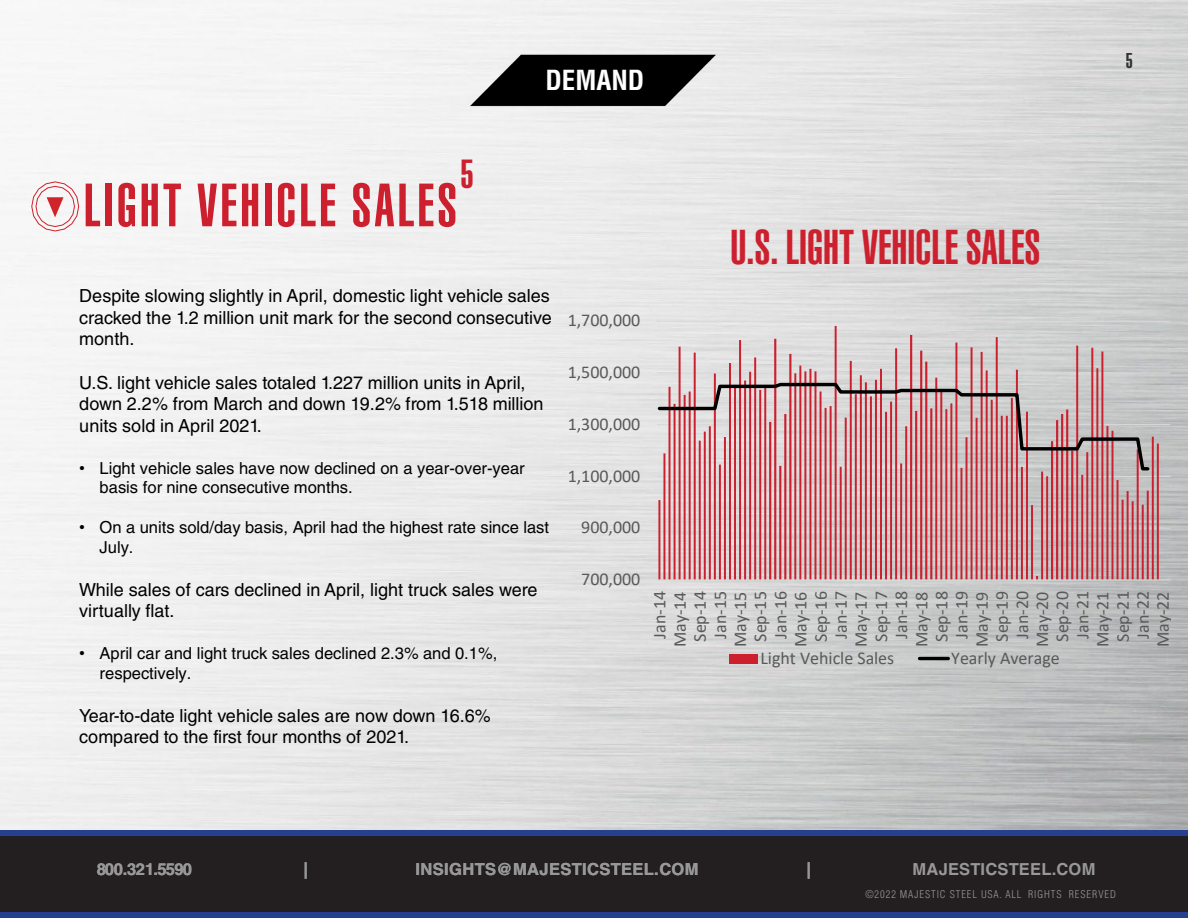
<style>
.page{position:relative;width:1188px;height:918px;background:#fff}
.page>*{position:absolute;margin:0;border:0;box-sizing:border-box;transform-origin:0 0}
.t1{font:60px "Helvetica LT Std Ultra Comp";letter-spacing:.05em;color:#cd202f}
.t2{font:48px "Helvetica LT Std Ultra Comp";color:#cd202e}
.t3{font:39.9px "Helvetica LT Std Ultra Comp";color:#cd202f}
.t4{font:700 condensed 27px "Helvetica LT Std";color:#fff}
.t5{font:21px "Helvetica LT Std Ultra Comp";color:#303335}
.t6{font:18px/21.6px "Helvetica LT Std";color:#000}
.t7{font:18px "Calibri";color:#595959}
.t8{font:16.5px/19.8px "Helvetica LT Std";color:#000}
.t9{font:700 16.5px "Helvetica LT Std";letter-spacing:.015em;color:#989899}
.t10{font:700 16.5px "Helvetica LT Std";letter-spacing:-.045em;color:#989899}
.t11{font:300 condensed 10.5px "Helvetica LT Std";letter-spacing:.09em;color:#989899}
.s1{font-family:"Arial"}
</style>
<div class="page">
<img style="left:0;top:0;width:1188px;height:830px">
<div style="left:0;top:833px;width:1188px;height:82px;background:#231f20"></div>
<div style="left:0;top:912px;width:1188px;height:6px;background:#25408f"></div>
<div style="left:0;top:830px;width:1188px;height:6px;background:#25408f"></div>
<img style="left:469px;top:26px;width:250px;height:106px">
<svg style="left:31px;top:181px;width:49px;height:51px"></svg>
<hr style="left:657px;top:528px;width:513px;height:1px;background:#d9d9d9">
<hr style="left:657px;top:476px;width:513px;height:1px;background:#d9d9d9">
<hr style="left:657px;top:424px;width:513px;height:1px;background:#d9d9d9">
<hr style="left:657px;top:372px;width:513px;height:1px;background:#d9d9d9">
<hr style="left:657px;top:321px;width:513px;height:1px;background:#d9d9d9">
<svg style="left:658px;top:326px;width:501px;height:253px;background:#d0a1a5"></svg>
<hr style="left:657px;top:579px;width:513px;height:1px;background:#d9d9d9">
<svg style="left:657px;top:381px;width:494px;height:91px;background:#c79c9f"></svg>
<div style="left:729px;top:654px;width:28px;height:9px;background:#cd202e"></div>
<hr style="left:920px;top:657px;width:28px;height:3px;background:#000">
<p class="t4" style="left:545px;top:64px;width:101px">DEMAND</p>
<p class="t5" style="left:1126px;top:48px;width:9px">5</p>
<h1 class="t3" style="left:460px;top:152px;width:15px">5</h1>
<h1 class="t1" style="left:84px;top:171px;width:375px">LIGHT VEHICLE SALES</h1>
<h1 class="t6" style="left:79px;top:285px;width:474px;text-align:justify">Despite slowing slightly in April, domestic light vehicle sales cracked the 1.2 million unit mark for the second consecutive month.</h1>
<h1 class="t6" style="left:79px;top:371px;width:466px">U.S. light vehicle sales totaled 1.227 million units in April, down 2.2% from March and down 19.2% from 1.518 million units sold in April 2021.</h1>
<p class="t8" style="left:100px;top:458px;width:427px;text-indent:-20px"><span class="s1">•</span> Light vehicle sales have now declined on a year-over-year basis for nine consecutive months.</p>
<p class="t8" style="left:100px;top:517px;width:451px;text-indent:-20px"><span class="s1">•</span> On a units sold/day basis, April had the highest rate since last<br>July.</p>
<h1 class="t6" style="left:79px;top:578px;width:460px">While sales of cars declined in April, light truck sales were virtually flat.</h1>
<p class="t8" style="left:100px;top:643px;width:399px;text-indent:-20px"><span class="s1">•</span> April car and light truck sales declined 2.3% and 0.1%, respectively.</p>
<h1 class="t6" style="left:79px;top:704px;width:413px">Year-to-date light vehicle sales are now down 16.6% compared to the first four months of 2021.</h1>
<p class="t2" style="left:730px;top:220px;width:311px">U.S. LIGHT VEHICLE SALES</p>
<p class="t7" style="left:568px;top:308px;width:74px">1,700,000</p>
<p class="t7" style="left:568px;top:360px;width:74px">1,500,000</p>
<p class="t7" style="left:568px;top:411px;width:74px">1,300,000</p>
<p class="t7" style="left:568px;top:463px;width:74px">1,100,000</p>
<p class="t7" style="left:581px;top:515px;width:61px">900,000</p>
<p class="t7" style="left:581px;top:567px;width:61px">700,000</p>
<p class="t7" style="left:647px;top:639px;width:49px;rotate:-90deg">Jan-14</p>
<p class="t7" style="left:667px;top:647px;width:57px;rotate:-90deg">May-14</p>
<p class="t7" style="left:687px;top:642px;width:52px;rotate:-90deg">Sep-14</p>
<p class="t7" style="left:708px;top:639px;width:49px;rotate:-90deg">Jan-15</p>
<p class="t7" style="left:728px;top:647px;width:57px;rotate:-90deg">May-15</p>
<p class="t7" style="left:748px;top:642px;width:52px;rotate:-90deg">Sep-15</p>
<p class="t7" style="left:768px;top:639px;width:49px;rotate:-90deg">Jan-16</p>
<p class="t7" style="left:788px;top:647px;width:57px;rotate:-90deg">May-16</p>
<p class="t7" style="left:808px;top:642px;width:52px;rotate:-90deg">Sep-16</p>
<p class="t7" style="left:828px;top:639px;width:49px;rotate:-90deg">Jan-17</p>
<p class="t7" style="left:849px;top:647px;width:57px;rotate:-90deg">May-17</p>
<p class="t7" style="left:869px;top:642px;width:52px;rotate:-90deg">Sep-17</p>
<p class="t7" style="left:889px;top:639px;width:49px;rotate:-90deg">Jan-18</p>
<p class="t7" style="left:909px;top:647px;width:57px;rotate:-90deg">May-18</p>
<p class="t7" style="left:929px;top:642px;width:52px;rotate:-90deg">Sep-18</p>
<p class="t7" style="left:949px;top:639px;width:49px;rotate:-90deg">Jan-19</p>
<p class="t7" style="left:969px;top:647px;width:57px;rotate:-90deg">May-19</p>
<p class="t7" style="left:989px;top:642px;width:52px;rotate:-90deg">Sep-19</p>
<p class="t7" style="left:1010px;top:639px;width:49px;rotate:-90deg">Jan-20</p>
<p class="t7" style="left:1030px;top:647px;width:57px;rotate:-90deg">May-20</p>
<p class="t7" style="left:1050px;top:642px;width:52px;rotate:-90deg">Sep-20</p>
<p class="t7" style="left:1070px;top:639px;width:49px;rotate:-90deg">Jan-21</p>
<p class="t7" style="left:1090px;top:647px;width:57px;rotate:-90deg">May-21</p>
<p class="t7" style="left:1110px;top:642px;width:52px;rotate:-90deg">Sep-21</p>
<p class="t7" style="left:1130px;top:639px;width:49px;rotate:-90deg">Jan-22</p>
<p class="t7" style="left:1151px;top:647px;width:57px;rotate:-90deg">May-22</p>
<p class="t7" style="left:760px;top:645px;width:135px">Light Vehicle Sales</p>
<p class="t7" style="left:951px;top:645px;width:110px">Yearly Average</p>
<p class="t10" style="left:97px;top:859px;width:97px">800.321.5590</p>
<p class="t9" style="left:303px;top:859px;width:6px">|</p>
<p class="t9" style="left:415px;top:859px;width:285px">INSIGHTS@MAJESTICSTEEL.COM</p>
<p class="t9" style="left:807px;top:859px;width:6px">|</p>
<p class="t9" style="left:913px;top:859px;width:184px">MAJESTICSTEEL.COM</p>
<p class="t11" style="left:865px;top:888px;width:252px">©2022 MAJESTIC STEEL USA. ALL RIGHTS RESERVED</p>
</div>
